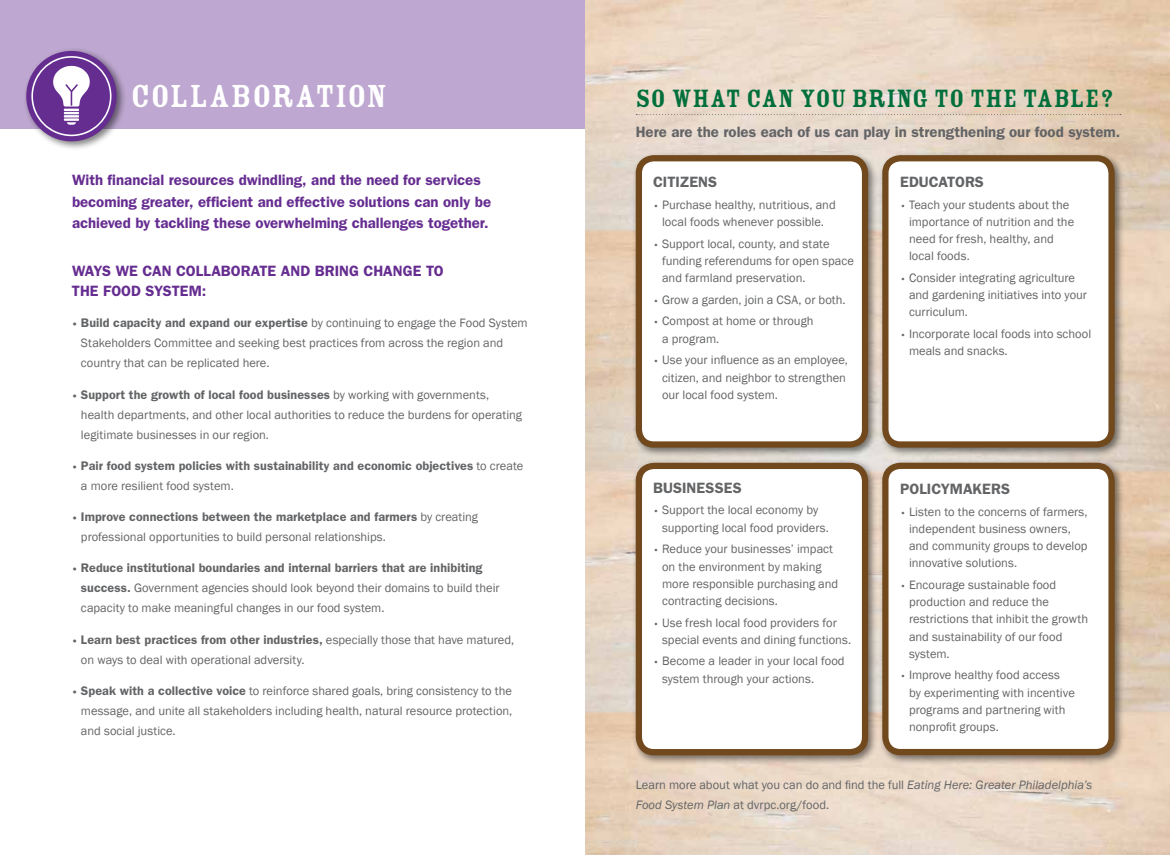
<style>
.page{position:relative;width:1170px;height:855px;background:#fff}
.page>*{position:absolute;margin:0;border:0;box-sizing:border-box;transform-origin:0 0}
.t1{font:35px "Rosewood Fill";letter-spacing:.005em;color:#fff}
.t2{font:27.5px "Rosewood Fill";letter-spacing:.005em;color:#006f3b}
.t3{font:600 15px/21.2px "Franklin Gothic";color:#662d91}
.t4{font:600 15px "Franklin Gothic";color:#636466}
.t5{font:12.5px/17.2px "Franklin Gothic";color:#636466}
.t6{font:600 12.5px/20px "Franklin Gothic";letter-spacing:.005em;color:#636466}
.s1{font-weight:600;font-size:8.75px}
.s2{font-weight:600}
.s3{font-size:8.75px}
.s4{font-weight:400}
.s5{font-style:italic}
</style>
<div class="page">
<div style="left:0;top:0;width:585px;height:129px;background:#bea7d0"></div>
<div style="left:23px;top:47px;width:104px;height:104px;background:#000;opacity:.5"></div>
<div style="left:26px;top:51px;width:91px;height:90px;background:#662d91;border-radius:50%"></div>
<svg style="left:31px;top:56px;width:81px;height:80px"></svg>
<div style="left:879px;top:459px;width:246px;height:306px;background:#000;opacity:.5"></div>
<div style="left:885px;top:466px;width:227px;height:286px;background:#fff;border-radius:15px"></div>
<div style="left:882px;top:463px;width:233px;height:292px;border:6px solid #71491d;border-radius:15px"></div>
<div style="left:632px;top:459px;width:246px;height:306px;background:#000;opacity:.5"></div>
<div style="left:639px;top:466px;width:226px;height:286px;background:#fff;border-radius:15px"></div>
<div style="left:636px;top:463px;width:232px;height:292px;border:6px solid #71491d;border-radius:15px"></div>
<div style="left:879px;top:151px;width:246px;height:306px;background:#000;opacity:.5"></div>
<div style="left:885px;top:158px;width:227px;height:287px;background:#fff;border-radius:15px"></div>
<div style="left:882px;top:155px;width:233px;height:293px;border:6px solid #71491d;border-radius:15px"></div>
<div style="left:632px;top:151px;width:246px;height:306px;background:#000;opacity:.5"></div>
<div style="left:639px;top:158px;width:226px;height:287px;background:#fff;border-radius:15px"></div>
<div style="left:636px;top:155px;width:232px;height:293px;border:6px solid #71491d;border-radius:15px"></div>
<svg style="left:636px;top:114px;width:485px;height:1px"></svg>
<h1 class="t1" style="left:130px;top:77px;width:258px">COLLABORATION</h1>
<h2 class="t2" style="left:636px;top:83px;width:480px">SO WHAT CAN YOU BRING TO THE TABLE?</h2>
<p class="t3" style="left:72px;top:169px;width:421px">With financial resources dwindling, and the need for services becoming greater, efficient and effective solutions can only be achieved by tackling these overwhelming challenges together.</p>
<p class="t3" style="left:72px;top:260px;width:373px;line-height:20px">Ways we can collaborate and bring change to the food system:</p>
<p class="t5" style="left:81px;top:313px;width:448px;line-height:20px;text-indent:-9px"><span class="s1">•</span> <span class="s2">Build capacity and expand our expertise</span> by continuing to engage the Food System<br>Stakeholders Committee and seeking best practices from across the region and country that can be replicated here.</p>
<p class="t5" style="left:81px;top:385px;width:442px;line-height:20px;text-indent:-9px"><span class="s1">•</span> <span class="s2">Support the growth of local food businesses</span> by working with governments, health departments, and other local authorities to reduce the burdens for operating legitimate businesses in our region.</p>
<p class="t6" style="left:81px;top:455px;width:444px;text-indent:-9px"><span class="s3">•</span> Pair food system policies with sustainability and economic objectives <span class="s4">to create a more resilient food system.</span></p>
<p class="t5" style="left:81px;top:507px;width:399px;line-height:20px;text-indent:-9px"><span class="s1">•</span> <span class="s2">I mprove connections between the marketplace and farmers</span> by creating professional opportunities to build personal relationships.</p>
<p class="t5" style="left:81px;top:558px;width:420px;line-height:20px;text-indent:-9px"><span class="s1">•</span> <span class="s2">Reduce institutional boundaries and internal barriers that are inhibiting success.</span> Government agencies should look beyond their domains to build their capacity to make meaningful changes in our food system.</p>
<p class="t5" style="left:81px;top:630px;width:435px;line-height:20px;text-indent:-9px"><span class="s1">•</span> <span class="s2">Learn best practices from other industries,</span> especially those that have matured, on ways to deal with operational adversity.</p>
<p class="t5" style="left:81px;top:681px;width:433px;line-height:20px;text-align:justify;text-indent:-9px"><span class="s1">•</span> <span class="s2">Speak with a collective voice</span> to reinforce shared goals, bring consistency to the message, and unite all stakeholders including health, natural resource protection, and social justice.</p>
<p class="t4" style="left:636px;top:123px;width:486px">Here are the roles each of us can play in strengthening our food system.</p>
<p class="t4" style="left:653px;top:173px;width:66px">Citizens</p>
<p class="t5" style="left:653px;top:196px;width:184px;text-align:center"><span class="s3">•</span> Purchase healthy, nutritious, and local foods whenever possible.</p>
<p class="t5" style="left:662px;top:235px;width:193px;text-indent:-9px"><span class="s3">•</span> Support local, county, and state funding referendums for open space and farmland preservation.</p>
<p class="t5" style="left:653px;top:291px;width:194px"><span class="s3">•</span> Grow a garden, join a CSA, or both.</p>
<p class="t5" style="left:662px;top:313px;width:153px;text-indent:-9px"><span class="s3">•</span> Compost at home or through a program.</p>
<p class="t5" style="left:662px;top:352px;width:187px;text-indent:-9px"><span class="s3">•</span> Use your influence as an employee, citizen, and neighbor to strengthen our local food system.</p>
<p class="t4" style="left:653px;top:479px;width:90px">Businesses</p>
<p class="t5" style="left:662px;top:502px;width:168px;text-indent:-9px"><span class="s3">•</span> Support the local economy by supporting local food providers.</p>
<p class="t5" style="left:662px;top:541px;width:178px;text-indent:-9px"><span class="s3">•</span> Reduce your businesses’ impact on the environment by making more responsible purchasing and contracting decisions.</p>
<p class="t5" style="left:662px;top:614px;width:191px;text-indent:-9px"><span class="s3">•</span> Use fresh local food providers for special events and dining functions.</p>
<p class="t5" style="left:662px;top:653px;width:184px;text-indent:-9px"><span class="s3">•</span> Become a leader in your local food system through your actions.</p>
<p class="t4" style="left:900px;top:173px;width:85px">Educators</p>
<p class="t5" style="left:909px;top:196px;width:167px;text-indent:-9px"><span class="s3">•</span> Teach your students about the importance of nutrition and the need for fresh, healthy, and local foods.</p>
<p class="t5" style="left:909px;top:270px;width:179px;text-indent:-9px"><span class="s3">•</span> Consider integrating agriculture and gardening initiatives into your curriculum.</p>
<p class="t5" style="left:909px;top:326px;width:184px;text-indent:-9px"><span class="s3">•</span> Incorporate local foods into school meals and snacks.</p>
<p class="t4" style="left:900px;top:480px;width:111px">Policymakers</p>
<p class="t5" style="left:909px;top:503px;width:180px;text-indent:-9px"><span class="s3">•</span> Listen to the concerns of farmers, independent business owners, and community groups to develop innovative solutions.</p>
<p class="t5" style="left:909px;top:576px;width:181px;text-indent:-9px"><span class="s3">•</span> Encourage sustainable food production and reduce the restrictions that inhibit the growth and sustainability of our food system.</p>
<p class="t5" style="left:909px;top:667px;width:167px;text-indent:-9px"><span class="s3">•</span> Improve healthy food access by experimenting with incentive programs and partnering with nonprofit groups.</p>
<p class="t5" style="left:636px;top:775px;width:458px;line-height:20px">Learn more about what you can do and find the full <span class="s5">Eating Here: Greater Philadelphia’s<br>Food System Plan</span> at dvrpc.org/food.</p>
</div>
